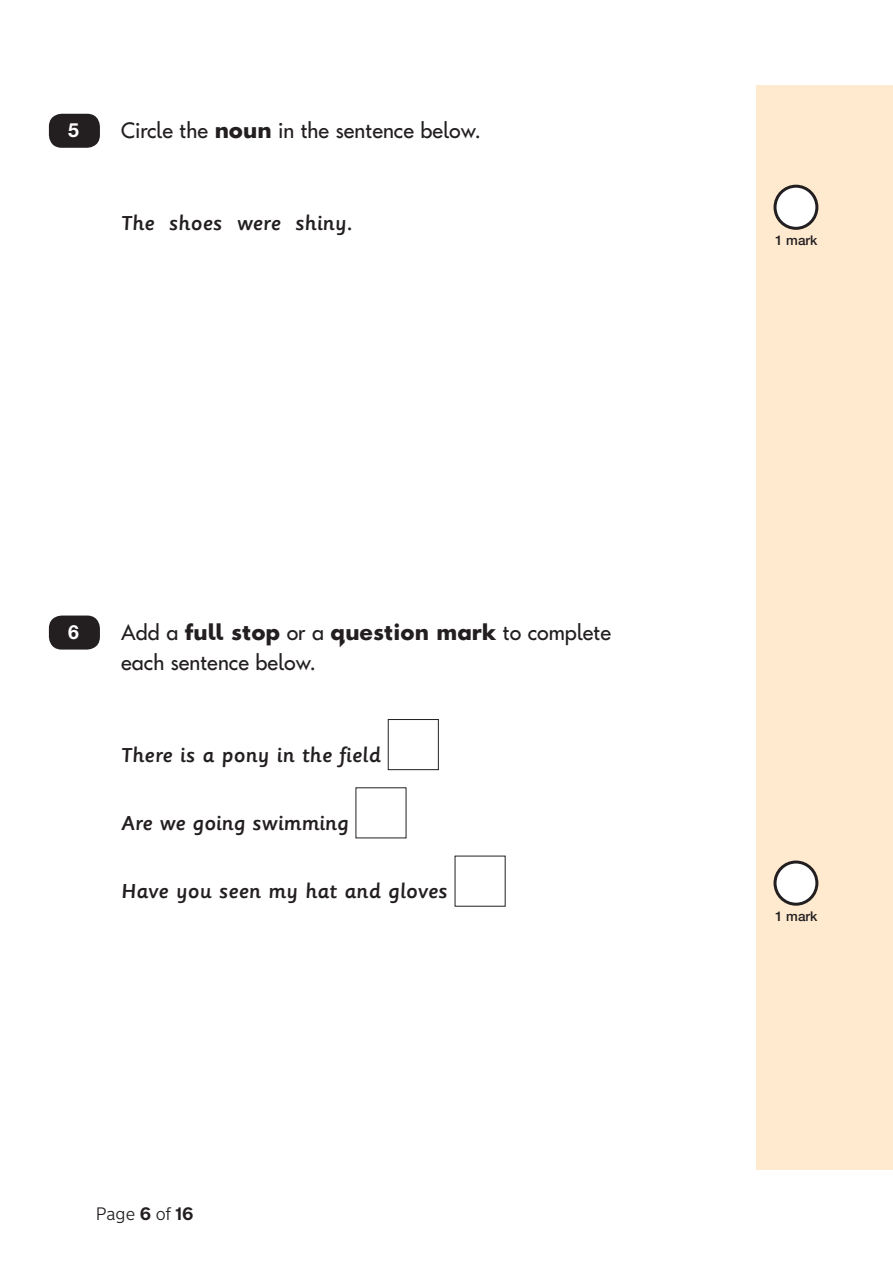
<style>
.page{position:relative;width:893px;height:1263px;background:#fff}
.page>*{position:absolute;margin:0;border:0;box-sizing:border-box;transform-origin:0 0}
.t1{font:22.5px "Sassoon Primary Md 8";color:#231f20}
.t2{font:22.5px/30px "Keystageone Regular 8";color:#231f20}
.t3{font:22.5px "Keystageone Regular 7";color:#231f20}
.t4{font:22.5px "Sassoon Primary Md 7";color:#231f20}
.t5{font:700 19.5px "Helvetica Neue LT Std";color:#fff}
.t6{font:300 18px "New Transport";color:#231f20}
.t7{font:500 13.5px "Helvetica Neue LT Std";color:#231f20}
.s1{font-family:"Keystageone Bold 6"}
.s2{font-family:"Keystageone Bold 7"}
.s3{font-weight:700}
</style>
<div class="page">
<div style="left:757px;top:85px;width:136px;height:1084px;background:#ffead0"></div>
<div style="left:775px;top:186px;width:42px;height:42px;background:#fff;border-radius:50%"></div>
<div style="left:773px;top:185px;width:45px;height:45px;border:3px solid #231f20;border-radius:50%"></div>
<div style="left:49px;top:114px;width:51px;height:34px;background:#231f20;border-radius:13px"></div>
<div style="left:388px;top:719px;width:51px;height:51px;border:1px solid #231f20"></div>
<div style="left:775px;top:862px;width:42px;height:42px;background:#fff;border-radius:50%"></div>
<div style="left:773px;top:860px;width:45px;height:46px;border:3px solid #231f20;border-radius:50%"></div>
<div style="left:49px;top:615px;width:51px;height:34px;background:#231f20;border-radius:13px"></div>
<p class="t5" style="left:68px;top:118px;width:12px">5</p>
<p class="t3" style="left:121px;top:120px;width:361px">Circle the <span class="s1">noun</span> in the sentence below.</p>
<p class="t4" style="left:121px;top:211px;width:233px">The shoes were shiny.</p>
<p class="t5" style="left:68px;top:620px;width:12px">6</p>
<p class="t2" style="left:121px;top:619px;width:491px">Add a <span class="s2">full stop</span> or a <span class="s2">question mark</span> to complete each sentence below.</p>
<p class="t1" style="left:121px;top:742px;width:261px">There is a pony in the field</p>
<p class="t1" style="left:121px;top:811px;width:229px">Are we going swimming</p>
<p class="t1" style="left:121px;top:879px;width:328px">Have you seen my hat and gloves</p>
<p class="t6" style="left:96px;top:1203px;width:99px">Page <span class="s3">6</span> of <span class="s3">16</span></p>
<p class="t7" style="left:775px;top:232px;width:44px">1 mark</p>
<p class="t7" style="left:775px;top:908px;width:44px">1 mark</p>
</div>
